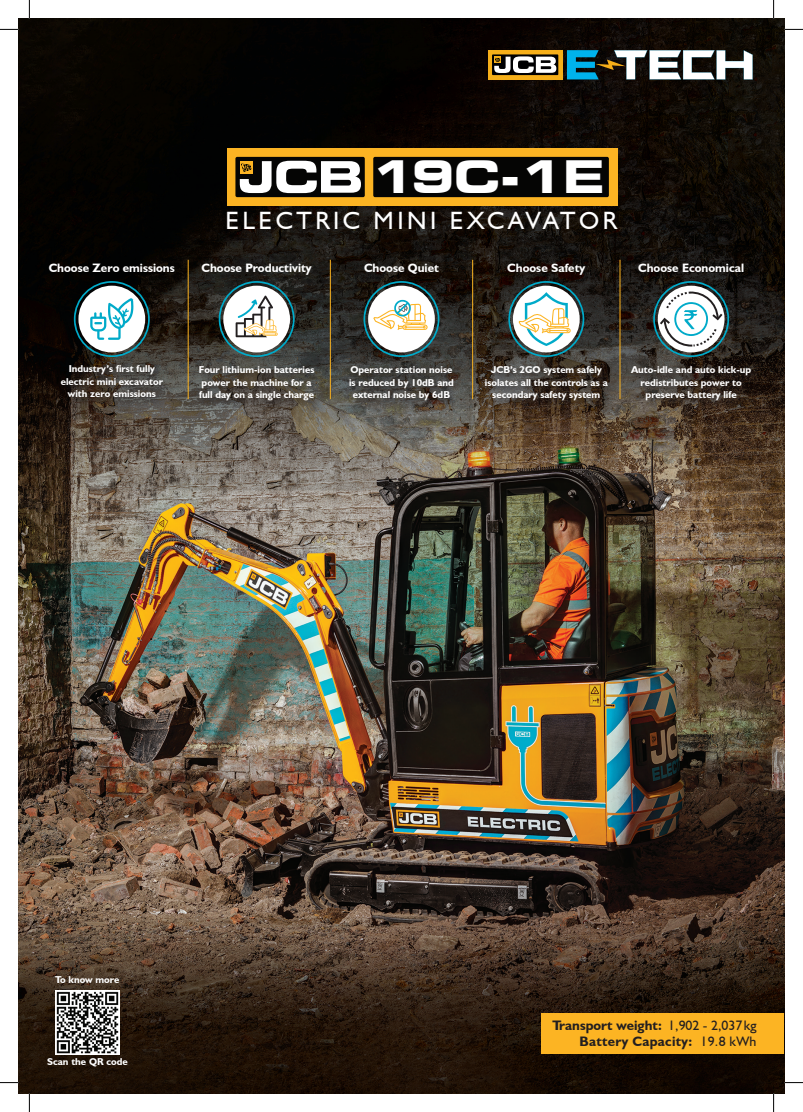
<style>
.page{position:relative;width:803px;height:1112px;background:#fff}
.page>*{position:absolute;margin:0;border:0;box-sizing:border-box;transform-origin:0 0}
.t1{font:700 expanded 44.5px "Square 721 BT";color:#fff}
.t2{font:25px "JCB Euro Roman";letter-spacing:.14em;color:#fff}
.t3{font:700 13.75px/16.2px "JCB Euro";letter-spacing:.01em;color:#231f20;text-align:right}
.t4{font:700 12.25px "JCB Euro";color:#fff}
.t5{font:700 10px/12.4px "JCB Euro";color:#fff;text-align:center}
.s1{font-family:"JCB Euro Roman";font-weight:400}
</style>
<div class="page">
<img style="left:19px;top:19px;width:765px;height:1073px">
<hr style="left:188px;top:260px;width:1px;height:139px;background:#fbb320">
<hr style="left:330px;top:260px;width:1px;height:139px;background:#fbb320">
<hr style="left:472px;top:260px;width:1px;height:139px;background:#fbb320">
<hr style="left:620px;top:260px;width:1px;height:139px;background:#fbb320">
<svg style="left:57px;top:362px;width:116px;height:46px;background:#3b352f"></svg>
<svg style="left:195px;top:363px;width:130px;height:48px;background:#4d4942"></svg>
<svg style="left:346px;top:363px;width:119px;height:47px;background:#464440"></svg>
<svg style="left:481px;top:362px;width:137px;height:48px;background:#41382f"></svg>
<svg style="left:628px;top:363px;width:134px;height:47px;background:#392f28"></svg>
<svg style="left:567px;top:50px;width:186px;height:29px"></svg>
<div style="left:488px;top:50px;width:75px;height:29px;background:#f6af19"></div>
<div style="left:492px;top:54px;width:66px;height:21px;background:#000001"></div>
<svg style="left:494px;top:56px;width:62px;height:17px"></svg>
<div style="left:227px;top:148px;width:391px;height:57px;background:#fcb423"></div>
<div style="left:235px;top:157px;width:130px;height:40px;background:#050504;border-radius:2px"></div>
<svg style="left:240px;top:161px;width:121px;height:32px"></svg>
<div style="left:373px;top:157px;width:236px;height:40px;background:#050504;border-radius:2px"></div>
<div style="left:541px;top:1013px;width:243px;height:40px;background:#fcb423"></div>
<svg style="left:74px;top:281px;width:76px;height:76px"></svg>
<svg style="left:219px;top:281px;width:76px;height:76px"></svg>
<svg style="left:363px;top:281px;width:76px;height:76px"></svg>
<svg style="left:508px;top:281px;width:76px;height:76px"></svg>
<svg style="left:653px;top:281px;width:76px;height:76px"></svg>
<img style="left:56px;top:990px;width:63px;height:64px">
<svg style="left:0;top:29px;width:19px;height:1px"></svg>
<svg style="left:784px;top:29px;width:19px;height:1px"></svg>
<svg style="left:0;top:1081px;width:19px;height:2px"></svg>
<svg style="left:784px;top:1081px;width:19px;height:2px"></svg>
<svg style="left:29px;top:0;width:1px;height:19px"></svg>
<svg style="left:29px;top:1092px;width:1px;height:19px"></svg>
<svg style="left:773px;top:0;width:1px;height:19px"></svg>
<svg style="left:773px;top:1092px;width:1px;height:19px"></svg>
<p class="t4" style="left:49px;top:260px;width:128px">Choose Zero emissions</p>
<h1 class="t1" style="left:372px;top:150px;width:234px">19C-1E</h1>
<h2 class="t2" style="left:225px;top:205px;width:393px">ELECTRIC MINI EXCAVATOR</h2>
<p class="t4" style="left:201px;top:260px;width:112px">Choose Productivity</p>
<p class="t4" style="left:364px;top:260px;width:76px">Choose Quiet</p>
<p class="t4" style="left:507px;top:260px;width:80px">Choose Safety</p>
<p class="t4" style="left:638px;top:260px;width:107px">Choose Economical</p>
<p class="t5" style="left:61px;top:362px;width:104px">Industry’s first fully electric mini excavator with zero emissions</p>
<p class="t5" style="left:199px;top:363px;width:117px;text-align:left">Four lithium-ion batteries power the machine for a full day on a single charge</p>
<p class="t5" style="left:349px;top:363px;width:106px">Operator station noise is reduced by 10dB and external noise by 6dB</p>
<p class="t5" style="left:485px;top:363px;width:124px">JCB’s 2GO system safely isolates all the controls as a secondary safety system</p>
<p class="t5" style="left:631px;top:363px;width:122px">Auto-idle and auto kick-up redistributes power to preserve battery life</p>
<p class="t5" style="left:55px;top:973px;width:66px">To know more</p>
<p class="t5" style="left:47px;top:1054px;width:82px">Scan the QR code</p>
<h3 class="t3" style="left:553px;top:1016px;width:205px">Transport weight: <span class="s1">1,902 - 2,037kg<br></span>Battery Capacity: <span class="s1">19.8 kWh</span></h3>
</div>
